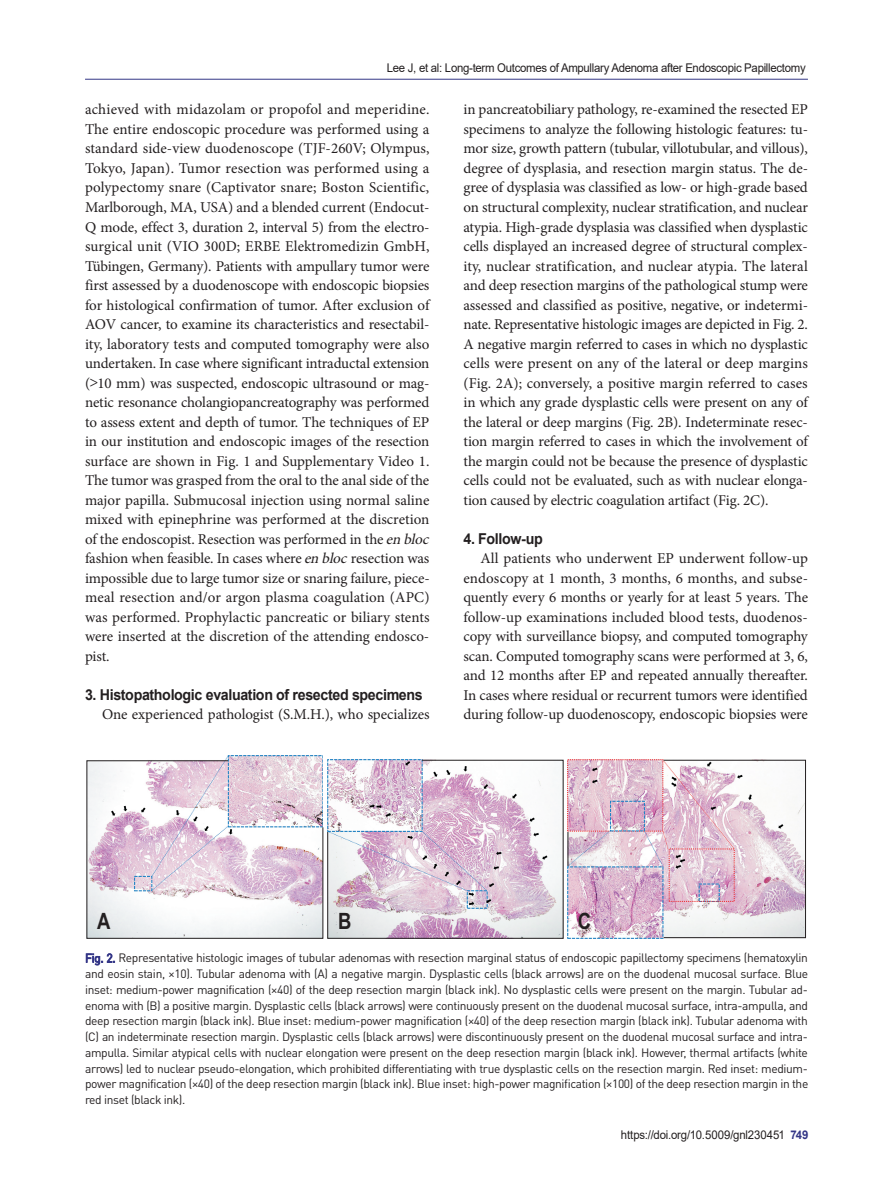
<style>
.page{position:relative;width:893px;height:1191px;background:#fff}
.page>*{position:absolute;margin:0;border:0;box-sizing:border-box;transform-origin:0 0}
.t1{font:700 22.5px "Arial Narrow";color:#231f20}
.t2{font:15px/19.5px "Minion Pro";letter-spacing:-.005em;color:#231f20;text-align:justify}
.t3{font:700 15px "Arial";letter-spacing:-.025em;color:#231f20;scale:.95 1}
.t4{font:12px/15.8px "DIN Pro";letter-spacing:-.03em;color:#231f20;text-align:justify}
.t5{font:12px "Arial";letter-spacing:-.025em;color:#231f20;scale:.95 1}
.s1{font-family:"Batang Che"}
.s2{font-style:italic}
.s3{color:#343687}
.s4{font-weight:700;color:#343687}
</style>
<div class="page">
<hr style="left:85px;top:79px;width:723px;height:1px;background:#343687">
<img style="left:225px;top:755px;width:98px;height:4px">
<svg style="left:86px;top:759px;width:720px;height:179px"></svg>
<p class="t5" style="left:387px;top:59px;width:442px">Lee J, et al: Long-term Outcomes of Ampullary Adenoma after Endoscopic Papillectomy</p>
<p class="t2" style="left:85px;top:100px;width:349px;text-align:left">achieved with midazolam or propofol and meperidine.<br>The entire endoscopic procedure was performed using a standard side-view duodenoscope (TJF-260V; Olympus, Tokyo, Japan). Tumor resection was performed using a polypectomy snare (Captivator snare; Boston Scientific, Marlborough, MA, USA) and a blended current (Endocut-Q mode, effect 3, duration 2, interval 5) from the electro&shy;surgical unit (VIO 300D; ERBE Elektromedizin GmbH, Tübingen, Germany). Patients with ampullary tumor were first assessed by a duodenoscope with endoscopic biopsies for histological confirmation of tumor. After exclusion of AOV cancer, to examine its characteristics and resectabil&shy;ity, laboratory tests and computed tomography were also undertaken. In case where significant intraductal extension (<span class="s1">&gt;</span>10 mm) was suspected, endoscopic ultrasound or mag&shy;netic resonance cholangiopancreatography was performed to assess extent and depth of tumor. The techniques of EP in our institution and endoscopic images of the resection surface are shown in Fig. 1 and Supplementary Video 1.<br>The tumor was grasped from the oral to the anal side of the major papilla. Submucosal injection using normal saline mixed with epinephrine was performed at the discretion of the endoscopist. Resection was performed in the <span class="s2">enbloc </span>fashion when feasible. In cases where <span class="s2">enbloc</span> resection was impossible due to large tumor size or snaring failure, piece&shy;meal resection and/or argon plasma coagulation (APC) was performed. Prophylactic pancreatic or biliary stents were inserted at the discretion of the attending endosco&shy;pist.</p>
<p class="t3" style="left:85px;top:684px;width:357px">3. Histopathologic evaluation of resected specimens</p>
<p class="t2" style="left:102px;top:704px;width:329px">One experienced pathologist (S.M.H.), who specializes</p>
<p class="t2" style="left:463px;top:100px;width:346px">in pancreatobiliary pathology, re-examined the resected EP specimens to analyze the following histologic features: tu&shy;mor size, growth pattern (tubular, villotubular, and villous), degree of dysplasia, and resection margin status. The de&shy;gree of dysplasia was classified as low- or high-grade based on structural complexity, nuclear stratification, and nuclear atypia. High-grade dysplasia was classified when dysplastic cells displayed an increased degree of structural complex&shy;ity, nuclear stratification, and nuclear atypia. The lateral and deep resection margins of the pathological stump were assessed and classified as positive, negative, or indetermi&shy;nate. Representative histologic images are depicted in Fig. 2.<br>A negative margin referred to cases in which no dysplastic cells were present on any of the lateral or deep margins (Fig. 2A); conversely, a positive margin referred to cases in which any grade dysplastic cells were present on any of the lateral or deep margins (Fig. 2B). Indeterminate resec&shy;tion margin referred to cases in which the involvement of the margin could not be because the presence of dysplastic cells could not be evaluated, such as with nuclear elonga&shy;tion caused by electric coagulation artifact (Fig. 2C).</p>
<p class="t3" style="left:463px;top:528px;width:85px">4. Follow-up</p>
<p class="t2" style="left:463px;top:548px;width:346px;text-indent:17px">All patients who underwent EP underwent follow-up endoscopy at 1 month, 3 months, 6 months, and subse&shy;quently every 6 months or yearly for at least 5 years. The follow-up examinations included blood tests, duodenos&shy;copy with surveillance biopsy, and computed tomography scan. Computed tomography scans were performed at 3, 6, and 12 months after EP and repeated annually thereafter.<br>In cases where residual or recurrent tumors were identified during follow-up duodenoscopy, endoscopic biopsies were</p>
<h1 class="t1" style="left:97px;top:908px;width:15px">A</h1>
<h1 class="t1" style="left:338px;top:908px;width:15px">B</h1>
<h1 class="t1" style="left:578px;top:908px;width:15px">C</h1>
<p class="t4" style="left:85px;top:949px;width:725px"><span class="s3">Fig. 2.</span> Representative histologic images of tubular adenomas with resection marginal status of endoscopic papillectomy specimens (hematoxylin and eosin stain, ×10). Tubular adenoma with (A) a negative margin. Dysplastic cells (black arrows) are on the duodenal mucosal surface. Blue inset: medium-power magnification (×40) of the deep resection margin (black ink). No dysplastic cells were present on the margin. Tubular ad&shy;enoma with (B) a positive margin. Dysplastic cells (black arrows) were continuously present on the duodenal mucosal surface, intra-ampulla, and deep resection margin (black ink). Blue inset: medium-power magnification (×40) of the deep resection margin (black ink). Tubular adenoma with (C) an indeterminate resection margin. Dysplastic cells (black arrows) were discontinuously present on the duodenal mucosal surface and intra&shy;ampulla. Similar atypical cells with nuclear elongation were present on the deep resection margin (black ink). However, thermal artifacts (white arrows) led to nuclear pseudo-elongation, which prohibited differentiating with true dysplastic cells on the resection margin. Red inset: medium&shy;power magnification (×40) of the deep resection margin (black ink). Blue inset: high-power magnification (×100) of the deep resection margin in the red inset (black ink).</p>
<p class="t5" style="left:621px;top:1126px;width:199px">https://doi.org/10.5009/gnl230451 <span class="s4">749</span></p>
</div>
